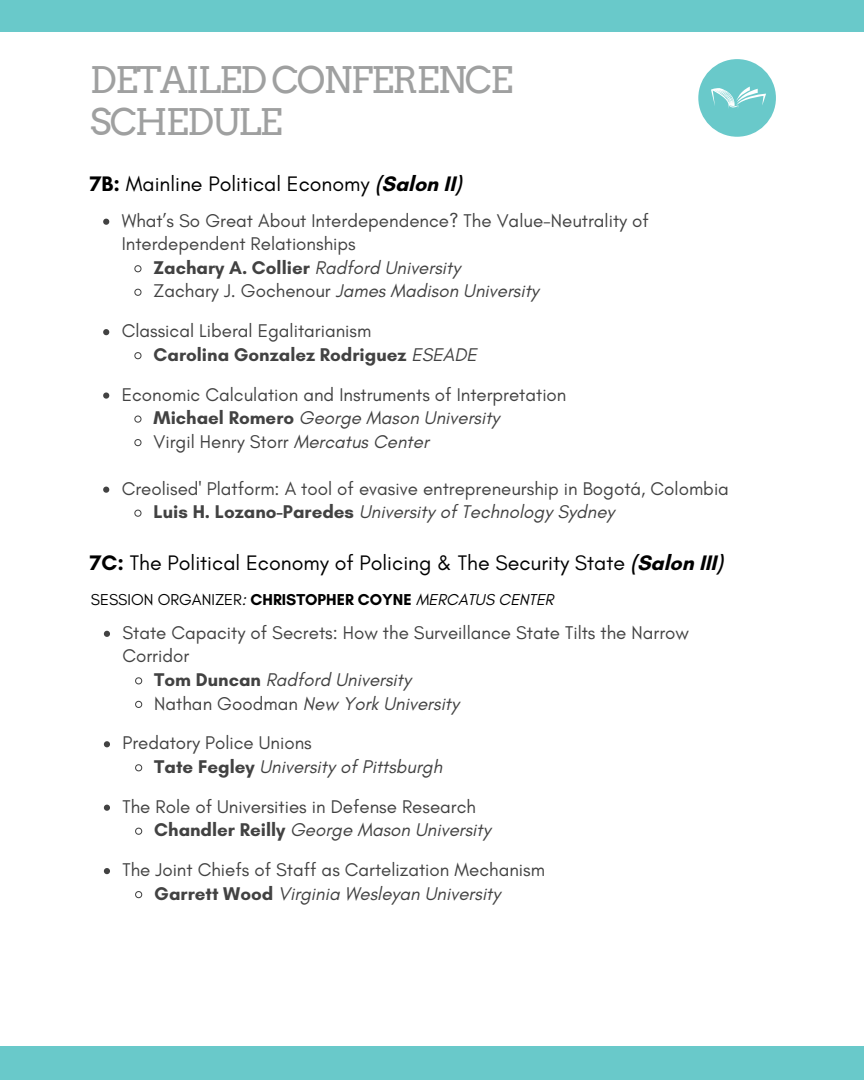
<style>
.page{position:relative;width:864px;height:1080px;background:#fff}
.page>*{position:absolute;margin:0;border:0;box-sizing:border-box;transform-origin:0 0}
.t1{font:36.6px/42px "Arvo";letter-spacing:-.05em;color:#9fa0a0}
.t2{font:21.45px "Glacial Indifference";color:#000}
.t3{font:18.75px/23.5px "Glacial Indifference";color:#424242}
.t4{font:italic 18.75px/23.5px "Glacial Indifference";color:#424242}
.t5{font:16.05px "Glacial Indifference";color:#000}
.s1{font-weight:700}
.s2{font-weight:700;font-style:normal}
.s3{font-style:normal}
.s4{font-style:italic}
</style>
<div class="page">
<div style="left:698px;top:59px;width:78px;height:78px;background:#69c9ca;border-radius:50%"></div>
<div style="left:0;top:1047px;width:864px;height:33px;background:#69c9ca"></div>
<div style="left:0;top:0;width:864px;height:32px;background:#69c9ca"></div>
<svg style="left:103px;top:219px;width:6px;height:6px"></svg>
<svg style="left:134px;top:265px;width:8px;height:8px"></svg>
<svg style="left:134px;top:288px;width:8px;height:8px"></svg>
<svg style="left:103px;top:329px;width:6px;height:6px"></svg>
<svg style="left:134px;top:352px;width:8px;height:8px"></svg>
<svg style="left:103px;top:393px;width:6px;height:6px"></svg>
<svg style="left:134px;top:415px;width:8px;height:8px"></svg>
<svg style="left:134px;top:439px;width:8px;height:8px"></svg>
<svg style="left:103px;top:487px;width:6px;height:6px"></svg>
<svg style="left:134px;top:509px;width:8px;height:8px"></svg>
<svg style="left:711px;top:87px;width:55px;height:21px"></svg>
<svg style="left:104px;top:631px;width:6px;height:6px"></svg>
<svg style="left:135px;top:677px;width:8px;height:8px"></svg>
<svg style="left:135px;top:700px;width:8px;height:8px"></svg>
<svg style="left:104px;top:741px;width:6px;height:6px"></svg>
<svg style="left:135px;top:764px;width:8px;height:8px"></svg>
<svg style="left:104px;top:805px;width:6px;height:6px"></svg>
<svg style="left:135px;top:827px;width:8px;height:8px"></svg>
<svg style="left:104px;top:868px;width:6px;height:6px"></svg>
<svg style="left:135px;top:891px;width:8px;height:8px"></svg>
<h1 class="t1" style="left:90px;top:59px;width:425px">DETAILED CONFERENCE<br>SCHEDULE</h1>
<p class="t2" style="left:90px;top:171px;width:373px"><span class="s1">7B:</span> Mainline Political Economy <span class="s1">(Salon II)</span></p>
<p class="t3" style="left:122px;top:208px;width:529px">What’s So Great About Interdependence? The Value-Neutrality of</p>
<p class="t3" style="left:122px;top:232px;width:236px">Interdependent Relationships</p>
<p class="t4" style="left:154px;top:256px;width:308px"><span class="s2">Zachary A. Collier</span> Radford University</p>
<p class="t4" style="left:154px;top:279px;width:387px"><span class="s3">Zachary J. Gochenour</span> James Madison University</p>
<p class="t3" style="left:154px;top:319px;width:325px;text-indent:-32px">Classical Liberal Egalitarianism<br><span class="s1">Carolina Gonzalez Rodriguez</span> <span class="s4">ESEADE</span></p>
<p class="t3" style="left:154px;top:382px;width:414px;text-indent:-32px">Economic Calculation and Instruments of Interpretation<br><span class="s1">Michael Romero</span> <span class="s4">George Mason University<br></span>Virgil Henry Storr <span class="s4">Mercatus Center</span></p>
<p class="t3" style="left:154px;top:476px;width:577px;text-indent:-32px">Creolised' Platform: A tool of evasive entrepreneurship in Bogotá, Colombia<br><span class="s1">Luis H. Lozano-Paredes</span> <span class="s4">University of Technology Sydney</span></p>
<p class="t2" style="left:90px;top:550px;width:634px"><span class="s1">7C:</span> The Political Economy of Policing &amp; The Security State <span class="s1">(Salon III)</span></p>
<p class="t5" style="left:91px;top:589px;width:464px">SESSION ORGANIZER<span class="s4">:</span> <span class="s1">CHRISTOPHER COYNE</span> <span class="s4">MERCATUS CENTER</span></p>
<p class="t3" style="left:122px;top:621px;width:568px">State Capacity of Secrets: How the Surveillance State Tilts the Narrow</p>
<p class="t3" style="left:122px;top:644px;width:68px">Corridor</p>
<p class="t4" style="left:154px;top:668px;width:258px"><span class="s2">Tom Duncan</span> Radford University</p>
<p class="t4" style="left:154px;top:691px;width:306px"><span class="s3">Nathan Goodman</span> New York University</p>
<p class="t4" style="left:154px;top:731px;width:290px;text-indent:-32px"><span class="s3">Predatory Police Unions<br></span><span class="s2">Tate Fegley</span> University of Pittsburgh</p>
<p class="t3" style="left:154px;top:794px;width:338px;text-indent:-32px">The Role of Universities in Defense Research<br><span class="s1">Chandler Reilly</span> <span class="s4">George Mason University</span></p>
<p class="t3" style="left:154px;top:858px;width:392px;text-indent:-32px">The Joint Chiefs of Staff as Cartelization Mechanism<br><span class="s1">Garrett Wood</span> <span class="s4">Virginia Wesleyan University</span></p>
</div>
